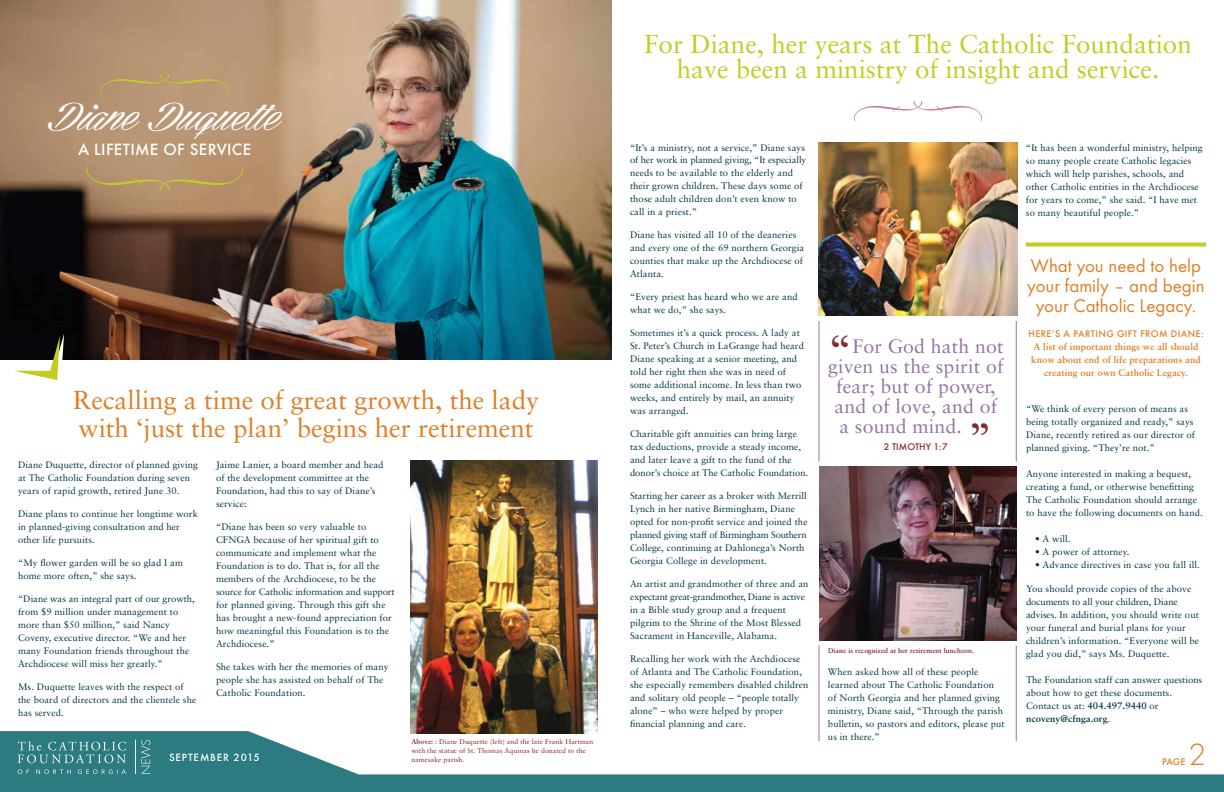
<style>
.page{position:relative;width:1224px;height:792px;background:#fff}
.page>*{position:absolute;margin:0;border:0;box-sizing:border-box;transform-origin:0 0}
.t1{font:44px "Sabon";color:#832931}
.t2{font:38px "Cellos Script Personal Use Only";color:#fff}
.t3{font:300 32px "Futura T";color:#e07e26}
.t4{font:26px/25px "Sabon";color:#c2cd23;text-align:center}
.t5{font:26px/28px "Sabon";color:#e07e26}
.t6{font:19.5px "Sabon";letter-spacing:.01em;color:#9374a3}
.t7{font:19px/20px "Futura T";color:#e07e26;text-align:center}
.t8{font:500 17px "Futura T";letter-spacing:.02em;color:#fff}
.t9{font:500 11px "Futura T";letter-spacing:.08em;color:#fff}
.t10{font:500 10px "Futura T";letter-spacing:.04em;color:#e07e26}
.t11{font:500 10px "Futura T";color:#832931}
.t12{font:9.5px/13px "Sabon";letter-spacing:.01em;color:#003644}
.t13{font:700 9.5px/13px "Sabon";letter-spacing:.01em;color:#e07e26;text-align:center}
.t14{font:9.5px/12px "Sabon";letter-spacing:-.01em;color:#003644}
.t15{font:7px/9px "Sabon";letter-spacing:.01em;color:#832931}
.t16{font:700 7px "Sabon";letter-spacing:.01em;color:#832931}
.s1{font-weight:700}
</style>
<div class="page">
<svg style="left:0;top:731px;width:1224px;height:61px"></svg>
<svg style="left:18px;top:769px;width:108px;height:5px"></svg>
<svg style="left:18px;top:741px;width:108px;height:22px;background:#4a8e92"></svg>
<hr style="left:135px;top:740px;width:1px;height:34px;background:#fff">
<svg style="left:141px;top:740px;width:10px;height:34px"></svg>
<img style="left:0;top:0;width:612px;height:359px">
<svg style="left:11px;top:334px;width:53px;height:46px"></svg>
<img style="left:819px;top:142px;width:198px;height:173px">
<hr style="left:819px;top:321px;width:1px;height:141px;background:#9374a3">
<hr style="left:1016px;top:321px;width:1px;height:141px;background:#9374a3">
<hr style="left:819px;top:646px;width:1px;height:95px;background:#9374a3">
<hr style="left:1016px;top:646px;width:1px;height:95px;background:#9374a3">
<svg style="left:85px;top:166px;width:159px;height:25px;background:#b59467"></svg>
<svg style="left:100px;top:74px;width:130px;height:21px;background:#b9996f"></svg>
<svg style="left:854px;top:101px;width:128px;height:20px"></svg>
<img style="left:410px;top:460px;width:188px;height:274px">
<svg style="left:1026px;top:243px;width:180px;height:4px"></svg>
<img style="left:819px;top:467px;width:197px;height:173px">
<h2 class="t2" style="left:48px;top:95px;width:235px">Diane Duquette</h2>
<h3 class="t8" style="left:78px;top:140px;width:175px">A LIFETIME OF SERVICE</h3>
<h3 class="t5" style="left:73px;top:386px;width:468px">Recalling a time of great growth, the lady with ‘just the plan’ begins her retirement</h3>
<p class="t12" style="left:18px;top:458px;width:182px">Diane Duquette, director of planned giving at The Catholic Foundation during seven years of rapid growth, retired June 30.</p>
<p class="t12" style="left:18px;top:507px;width:182px">Diane plans to continue her longtime work in planned-giving consultation and her other life pursuits.</p>
<p class="t12" style="left:18px;top:556px;width:166px">“My flower garden will be so glad I am home more often,” she says.</p>
<p class="t12" style="left:18px;top:592px;width:178px">“Diane was an integral part of our growth, from $9 million under management to more than $50 million,” said Nancy Coveny, executive director. “We and her many Foundation friends throughout the Archdiocese will miss her greatly.”</p>
<p class="t12" style="left:18px;top:680px;width:180px">Ms. Duquette leaves with the respect of the board of directors and the clientele she has served.</p>
<p class="t12" style="left:216px;top:458px;width:169px">Jaime Lanier, a board member and head of the development committee at the<br>Foundation, had this to say of Diane’s service:</p>
<p class="t12" style="left:216px;top:520px;width:180px">“Diane has been so very valuable to CFNGA because of her spiritual gift to communicate and implement what the Foundation is to do. That is, for all the members of the Archdiocese, to be the source for Catholic information and support for planned giving. Through this gift she has brought a new-found appreciation for how meaningful this Foundation is to the Archdiocese.”</p>
<p class="t12" style="left:216px;top:660px;width:174px">She takes with her the memories of many people she has assisted on behalf of The<br>Catholic Foundation.</p>
<p class="t9" style="left:169px;top:751px;width:92px">SEPTEMBER 2015</p>
<p class="t15" style="left:411px;top:737px;width:184px"><span class="s1">Above:</span> : Diane Duquette (left) and the late Frank Hartman with the statue of St. Thomas Aquinas he donated to the namesake parish.</p>
<h3 class="t4" style="left:644px;top:31px;width:549px">For Diane, her years at The Catholic Foundation have been a ministry of insight and service.</h3>
<p class="t14" style="left:630px;top:142px;width:178px">“It’s a ministry, not a service,” Diane says of her work in planned giving, “It especially</p>
<p class="t12" style="left:630px;top:166px;width:174px">needs to be available to the elderly and their grown children. These days some of those adult children don’t even know to call in a priest.”</p>
<p class="t12" style="left:630px;top:228px;width:176px">Diane has visited all 10 of the deaneries and every one of the 69 northern Georgia counties that make up the Archdiocese of<br>Atlanta.</p>
<p class="t12" style="left:630px;top:290px;width:169px">“Every priest has heard who we are and what we do,” she says.</p>
<p class="t12" style="left:630px;top:326px;width:176px">Sometimes it’s a quick process. A lady at St. Peter’s Church in LaGrange had heard Diane speaking at a senior meeting, and told her right then she was in need of some additional income. In less than two weeks, and entirely by mail, an annuity was arranged.</p>
<p class="t12" style="left:630px;top:427px;width:180px">Charitable gift annuities can bring large tax deductions, provide a steady income, and later leave a gift to the fund of the donor’s choice at The Catholic Foundation.</p>
<p class="t12" style="left:630px;top:489px;width:179px">Starting her career as a broker with Merrill Lynch in her native Birmingham, Diane opted for non-profit service and joined the planned giving staff of Birmingham Southern College, continuing at Dahlonega’s North Georgia College in development.</p>
<p class="t12" style="left:630px;top:577px;width:180px">An artist and grandmother of three and an expectant great-grandmother, Diane is active in a Bible study group and a frequent pilgrim to the Shrine of the Most Blessed Sacrament in Hanceville, Alabama.</p>
<p class="t12" style="left:630px;top:652px;width:180px">Recalling her work with the Archdiocese of Atlanta and The Catholic Foundation, she especially remembers disabled children and solitary old people – “people totally alone” – who were helped by proper financial planning and care.</p>
<h1 class="t1" style="left:828px;top:324px;width:26px">“</h1>
<h3 class="t6" style="left:852px;top:334px;width:153px">For God hath not</h3>
<h3 class="t6" style="left:828px;top:354px;width:177px">given us the spirit of</h3>
<h3 class="t6" style="left:836px;top:374px;width:161px">fear; but of power,</h3>
<h3 class="t6" style="left:834px;top:394px;width:164px">and of love, and of</h3>
<h3 class="t6" style="left:839px;top:414px;width:124px">a sound mind.</h3>
<p class="t11" style="left:884px;top:441px;width:66px">2 TIMOTHY 1:7</p>
<h1 class="t1" style="left:968px;top:412px;width:26px">”</h1>
<p class="t16" style="left:828px;top:646px;width:147px">Diane is recognized at her retirement luncheon.</p>
<p class="t12" style="left:828px;top:665px;width:178px">When asked how all of these people learned about The Catholic Foundation of North Georgia and her planned giving ministry, Diane said, “Through the parish bulletin, so pastors and editors, please put us in there.”</p>
<p class="t12" style="left:1026px;top:141px;width:178px">“It has been a wonderful ministry, helping so many people create Catholic legacies which will help parishes, schools, and other Catholic entities in the Archdiocese for years to come,” she said. “I have met so many beautiful people.”</p>
<h3 class="t7" style="left:1027px;top:256px;width:179px">What you need to help your family – and begin your Catholic Legacy.</h3>
<p class="t10" style="left:1028px;top:328px;width:177px">HERE’S A PARTING GIFT FROM DIANE:</p>
<p class="t13" style="left:1031px;top:340px;width:171px">A list of important things we all should know about end of life preparations and creating our own Catholic Legacy.</p>
<p class="t12" style="left:1026px;top:402px;width:171px">“We think of every person of means as being totally organized and ready,” says Diane, recently retired as our director of planned giving. “They’re not.”</p>
<p class="t12" style="left:1026px;top:467px;width:178px">Anyone interested in making a bequest, creating a fund, or otherwise benefitting The Catholic Foundation should arrange to have the following documents on hand.</p>
<p class="t12" style="left:1035px;top:532px;width:37px">• A will.</p>
<p class="t12" style="left:1035px;top:545px;width:96px">• A power of attorney.</p>
<p class="t12" style="left:1035px;top:558px;width:166px">• Advance directives in case you fall ill.</p>
<p class="t12" style="left:1026px;top:582px;width:175px">You should provide copies of the above documents to all your children, Diane advises. In addition, you should write out your funeral and burial plans for your children’s information. “Everyone will be glad you did,” says Ms. Duquette.</p>
<p class="t12" style="left:1026px;top:673px;width:178px">The Foundation staff can answer questions about how to get these documents.<br>Contact us at: <span class="s1">404.497.9440</span> or <span class="s1">ncoveny@cfnga.org</span>.</p>
<h3 class="t3" style="left:1188px;top:735px;width:19px">2</h3>
<p class="t10" style="left:1162px;top:756px;width:25px">PAGE</p>
</div>
